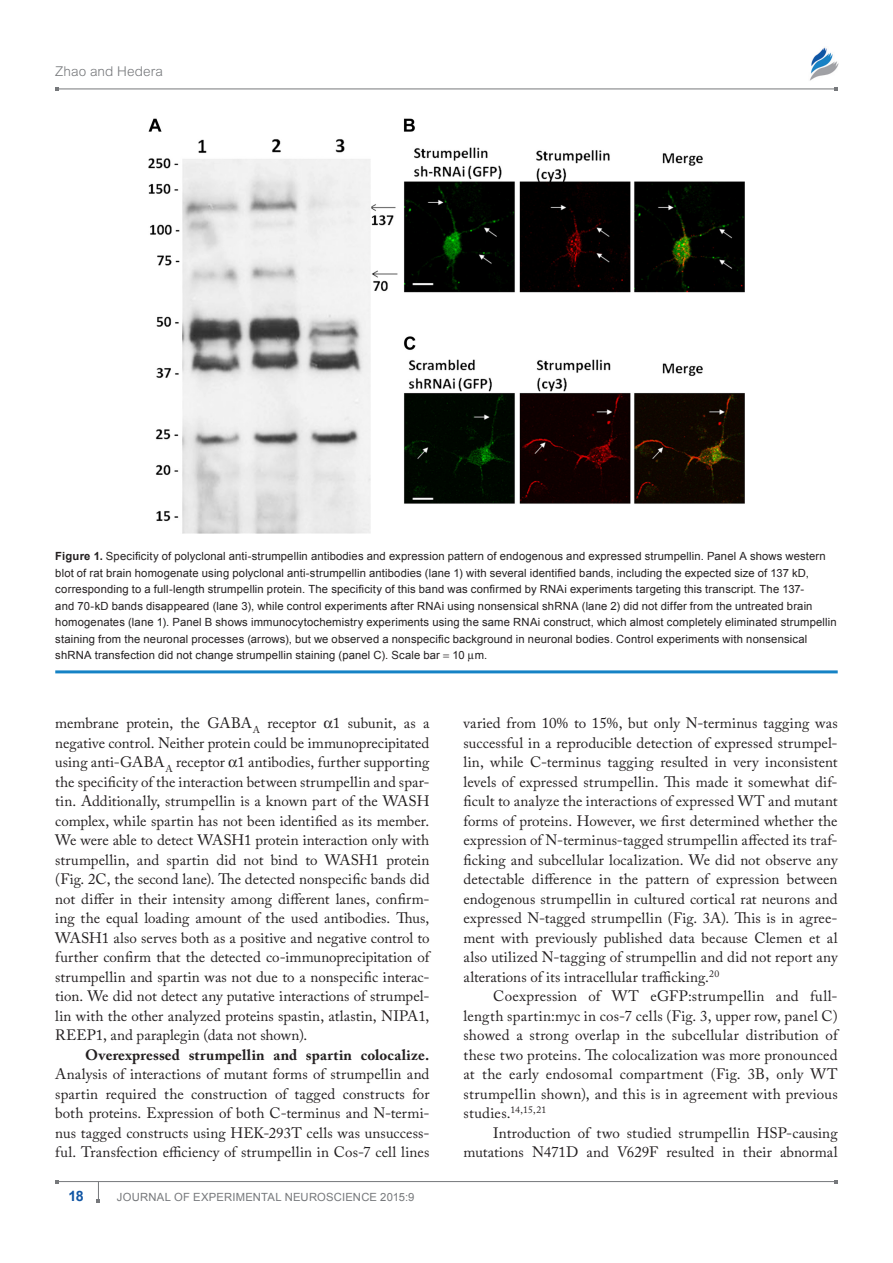
<style>
.page{position:relative;width:893px;height:1263px;background:#fff}
.page>*{position:absolute;margin:0;border:0;box-sizing:border-box;transform-origin:0 0}
.BodyText{font:15px/19.5px "Adobe Caslon Pro";letter-spacing:.005em;color:#231f20;text-align:justify}
.Heading2{font:15px/19.5px "Adobe Caslon Pro";letter-spacing:.005em;color:#231f20;text-align:justify}
.t1{font:700 14.25px "Arial";color:#1055a4}
.t2{font:300 13.5px "Arial MT Std";letter-spacing:.005em;color:#76787b}
.FigureCaption{font:11.25px/16.5px "Arial";letter-spacing:.015em;color:#231f20}
.t3{font:11.25px "Arial";letter-spacing:.02em;color:#76787b}
.s1{font-weight:700}
</style>
<div class="page">
<hr style="left:57px;top:89px;width:779px;height:1px;background:#76787b">
<hr style="left:57px;top:1181px;width:779px;height:1px;background:#76787b">
<img style="left:810px;top:47px;width:29px;height:34px">
<svg style="left:97px;top:1182px;width:3px;height:20px"></svg>
<hr style="left:55px;top:670px;width:783px;height:3px;background:#1582c5">
<img style="left:149px;top:118px;width:595px;height:416px">
<p class="t2" style="left:55px;top:63px;width:109px">Zhao and Hedera</p>
<p class="FigureCaption" style="left:55px;top:548px;width:772px"><span class="s1">Figure 1.</span> Specificity of polyclonal anti-strumpellin antibodies and expression pattern of endogenous and expressed strumpellin. Panel A shows western blot of rat brain homogenate using polyclonal anti-strumpellin antibodies (lane 1) with several identified bands, including the expected size of 137 kD, corresponding to a full-length strumpellin protein. The specificity of this band was confirmed by RNAi experiments targeting this transcript. The 137- and 70-kD bands disappeared (lane 3), while control experiments after RNAi using nonsensical shRNA (lane 2) did not differ from the untreated brain homogenates (lane 1). Panel B shows immunocytochemistry experiments using the same RNA</p>
<p class="FigureCaption" style="left:55px;top:614px;width:783px;text-indent:483px">i construct, which almost completely eliminated strumpellin staining from the neuronal processes (arrows), but we observed a nonspecific background in neuronal bodies. Control experiments with nonsensical<br>shRNA</p>
<p class="FigureCaption" style="left:95px;top:647px;width:394px">transfection did not change strumpellin staining (panel C). Scale bar 10 m.</p>
<p class="BodyText" style="left:55px;top:713px;width:376px">membrane protein, the GABA<sub>A</sub> receptor 1 subunit, as a negative control. Neither protein could be immunoprecipitated using anti-GABA<sub>A</sub> receptor 1 antibodies, further supporting the specificity of the interaction between strumpellin and spar&shy;tin. Additionally, strumpellin is a known part of the WASH complex, while spartin has not been identified as its member.<br>We were able to detect WASH1 protein interaction only with strumpellin, and spartin did not bind to WASH1 protein (Fig. 2C, the second lane). The detected nonspecific bands did not differ in their intensity among different lanes, confirm&shy;ing the equal loading amount of the used antibodies. Thus, WASH1 also serves both as a positive and negative control to further confirm that the detected co-immunoprecipitation of strumpellin and spartin was not due to a nonspecific interac&shy;tion. We did not detect any putative interactions of strumpel&shy;lin with the other analyzed proteins spastin, atlastin, NIPA1, REEP1, and paraplegin (data not shown).</p>
<p class="Heading2" style="left:55px;top:1045px;width:376px;text-indent:30px"><span class="s1">Overexpressed strumpellin and spartin colocalize.<br></span>Analysis of interactions of mutant forms of strumpellin and spartin required the construction of tagged constructs for both proteins. Expression of both C-terminus and N-termi&shy;nus tagged constructs using HEK-293T cells was unsuccess&shy;ful. Transfection efficiency of strumpellin in Cos-7 cell lines</p>
<p class="t1" style="left:68px;top:1186px;width:17px">18</p>
<p class="t3" style="left:117px;top:1189px;width:299px">Journal of Experimental Neuroscience 2015:9</p>
<p class="Heading2" style="left:463px;top:713px;width:376px">varied from 10% to 15%, but only N-terminus tagging was successful in a reproducible detection of expressed strumpel&shy;lin, while C-terminus tagging resulted in very inconsistent levels of expressed strumpellin. This made it somewhat dif&shy;ficult to analyze the interactions of expressed WT and mutant forms of proteins. However, we first determined whether the expression of N-terminus-tagged strumpellin affected its traf&shy;ficking and subcellular localization. We did not observe any detectable difference in the pattern of expression between endogenous strumpellin in cultured cortical rat neurons and expressed N-tagged strumpellin (Fig. 3A). This is in agree&shy;ment with previously published data because Clemen et al also utilized N-tagging of strumpellin and did not report any alterations of its intracellular trafficking.<sup>20</sup></p>
<p class="BodyText" style="left:463px;top:986px;width:376px;text-indent:30px">Coexpression of WT eGFP:strumpellin and full&shy;length spartin:myc in cos-7 cells (Fig. 3, upper row, panel C) showed a strong overlap in the subcellular distribution of these two proteins. The colocalization was more pronounced at the early endosomal compartment (Fig. 3B, only WT strumpellin shown), and this is in agreement with previous studies.<sup>14,15,21</sup></p>
<p class="BodyText" style="left:463px;top:1123px;width:376px;text-align:right">Introduction of two studied strumpellin HSP-causing mutations N471D and V629F resulted in their abnormal</p>
</div>
